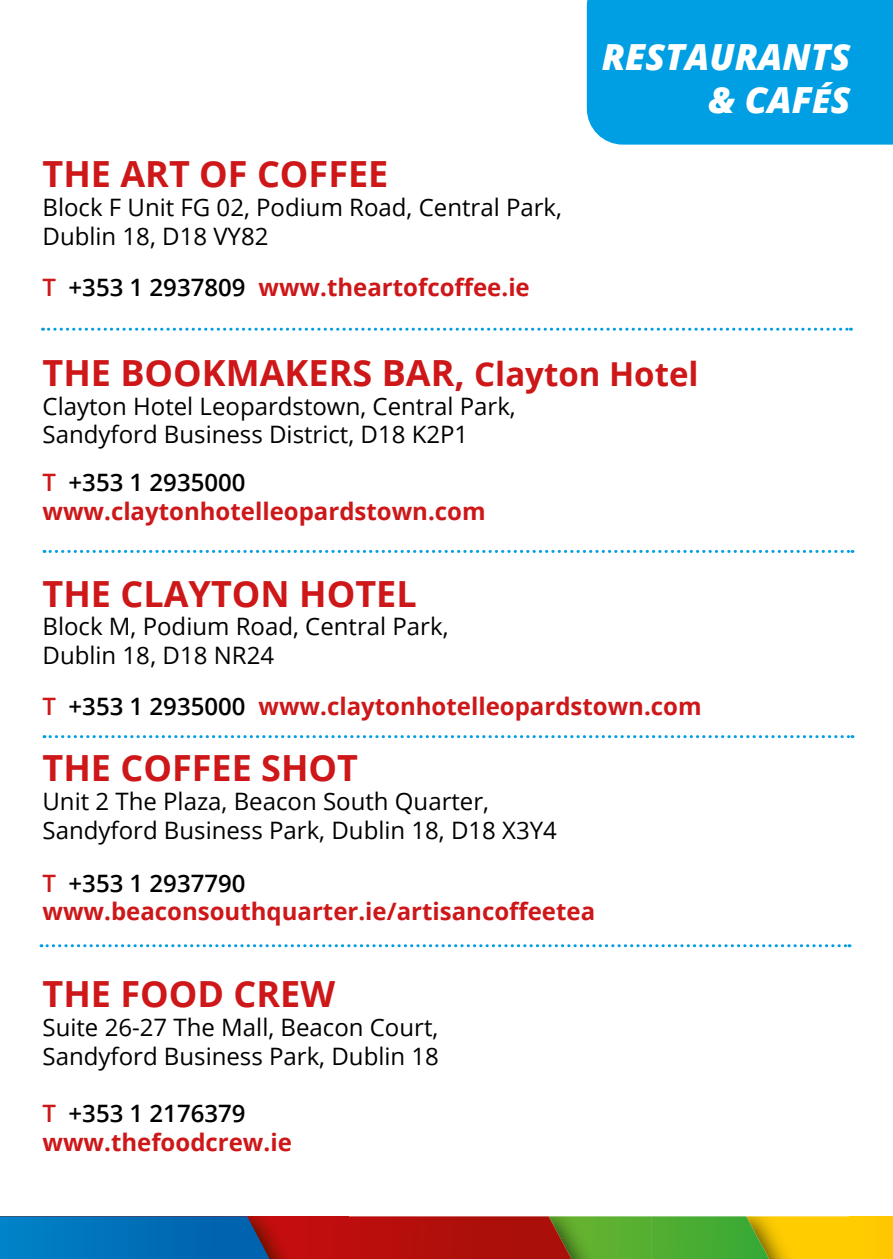
<style>
.page{position:relative;width:893px;height:1259px;background:#fff}
.page>*{position:absolute;margin:0;border:0;box-sizing:border-box;transform-origin:0 0}
.t1{font:700 36px "Open Sans";color:#cd1719}
.t2{font:italic 800 36px/43.2px "Open Sans";color:#fff;text-align:right}
.t3{font:24px/28.8px "Open Sans";color:#000}
.t4{font:700 24px/28.8px "Open Sans";color:#cd1719}
.s1{font-weight:600}
.s2{font-weight:600;color:#000}
.s3{font-size:33px}
</style>
<div class="page">
<div style="left:849px;top:1216px;width:44px;height:43px;background:#ffca00"></div>
<img style="left:769px;top:1216px;width:80px;height:43px">
<svg style="left:651px;top:1216px;width:118px;height:43px;background:#53ab31"></svg>
<img style="left:571px;top:1216px;width:80px;height:43px">
<svg style="left:349px;top:1216px;width:222px;height:43px;background:#ad160d"></svg>
<img style="left:270px;top:1216px;width:79px;height:43px">
<svg style="left:0;top:1216px;width:270px;height:43px;background:#076bb0"></svg>
<div style="left:587px;top:0;width:306px;height:145px;background:#009fe3"></div>
<svg style="left:43px;top:328px;width:808px;height:3px"></svg>
<svg style="left:44px;top:550px;width:809px;height:3px"></svg>
<svg style="left:44px;top:735px;width:809px;height:3px"></svg>
<svg style="left:41px;top:944px;width:809px;height:3px"></svg>
<h1 class="t1" style="left:43px;top:149px;width:347px">THE ART OF COFFEE</h1>
<p class="t3" style="left:43px;top:192px;width:521px">Block F Unit FG 02, Podium Road, Central Park,<br>Dublin 18, D18 VY82</p>
<p class="t4" style="left:43px;top:272px;width:489px"><span class="s1">T</span> <span class="s2">+353 1 2937809</span> www.theartofcoffee.ie</p>
<h1 class="t2" style="left:602px;top:34px;width:250px">RESTAURANTS &amp; CAF<span class="s3">É</span>S</h1>
<h1 class="t1" style="left:43px;top:347px;width:658px">THE BOOKMAKERS BAR, <span class="s3">Clayton Hotel</span></h1>
<p class="t3" style="left:43px;top:391px;width:475px">Clayton Hotel Leopardstown, Central Park,<br>Sandyford Business District, D18 K2P1</p>
<p class="t4" style="left:43px;top:467px;width:445px"><span class="s1">T</span> <span class="s2">+353 1 2935000 </span>www.claytonhotelleopardstown.com</p>
<h1 class="t1" style="left:43px;top:568px;width:376px">THE CLAYTON HOTEL</h1>
<p class="t3" style="left:43px;top:611px;width:408px">Block M, Podium Road, Central Park,<br>Dublin 18, D18 NR24</p>
<p class="t4" style="left:43px;top:691px;width:661px"><span class="s1">T</span> <span class="s2">+353 1 2935000</span> www.claytonhotelleopardstown.com</p>
<h1 class="t1" style="left:43px;top:743px;width:317px">THE COFFEE SHOT</h1>
<p class="t3" style="left:43px;top:786px;width:516px">Unit 2 The Plaza, Beacon South Quarter,<br>Sandyford Business Park, Dublin 18, D18 X3Y4</p>
<p class="t4" style="left:43px;top:868px;width:554px"><span class="s1">T</span> <span class="s2">+353 1 2937790 </span>www.beaconsouthquarter.ie/artisancoffeetea</p>
<h1 class="t1" style="left:43px;top:968px;width:294px">THE FOOD CREW</h1>
<p class="t3" style="left:43px;top:1012px;width:398px">Suite 26-27 The Mall, Beacon Court,<br>Sandyford Business Park, Dublin 18</p>
<p class="t4" style="left:43px;top:1098px;width:251px"><span class="s1">T</span> <span class="s2">+353 1 2176379 </span>www.thefoodcrew.ie</p>
</div>
